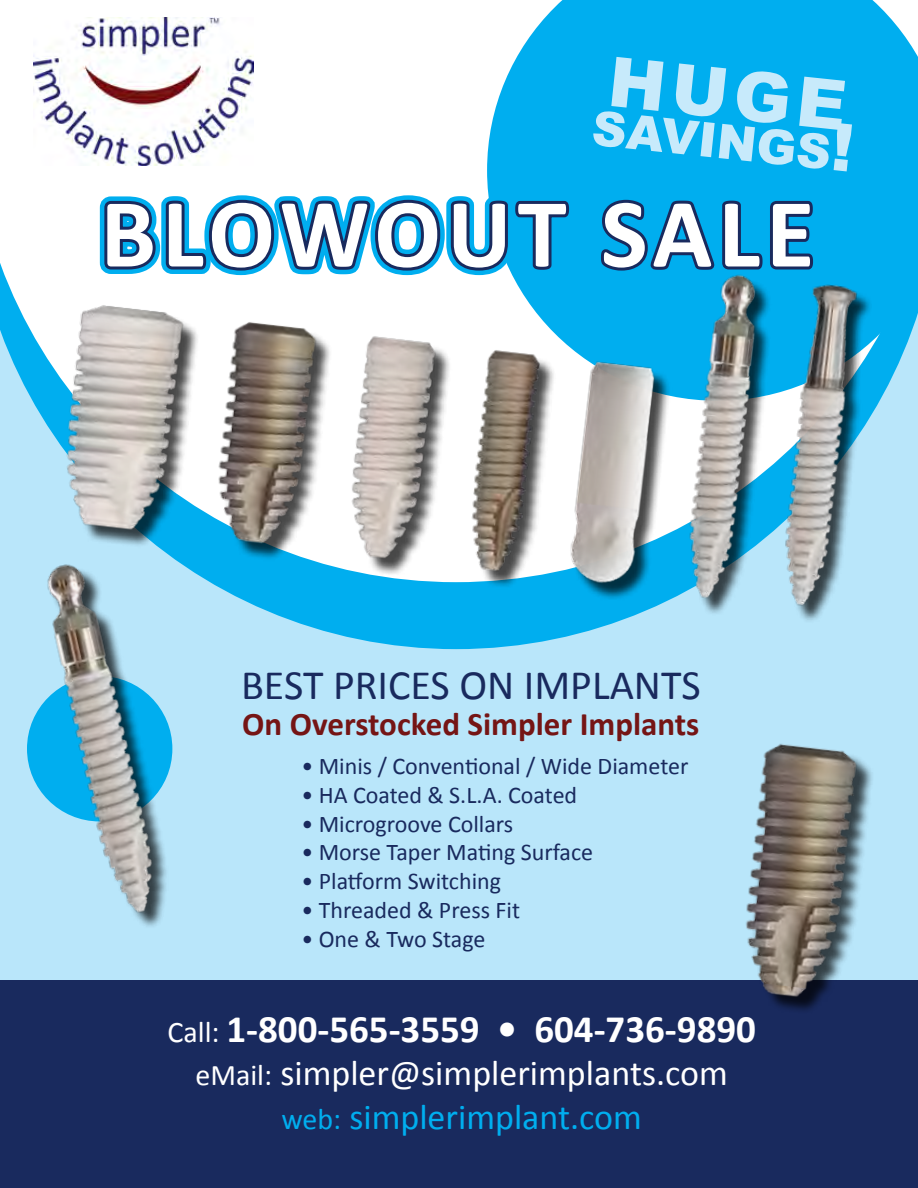
<style>
.page{position:relative;width:918px;height:1188px;background:#fff}
.page>*{position:absolute;margin:0;border:0;box-sizing:border-box;transform-origin:0 0}
.t1{font:700 99px "Calibri";letter-spacing:.06em;color:#fff}
.t2{font:900 69px "Arial";color:#c7eafb}
.t3{font:900 48px "Arial";color:#c7eafb}
.t4{font:42px "Calibri";color:#192a5e}
.t5{font:700 39px "Calibri";color:#fff}
.t6{font:36px/43.2px "Calibri";color:#fff;text-align:center}
.t7{font:700 33px "Calibri";color:#751515}
.t8{font:24px "Calibri";color:#192a5e}
.s1{font-size:66px}
.s2{font-weight:400;font-size:30px}
.s3{font-size:30px}
.s4{font-size:30px;color:#00aeef}
.s5{color:#00aeef}
</style>
<div class="page">
<div style="left:0;top:0;width:918px;height:994px;background:#b9e6fa"></div>
<svg style="left:299px;top:623px;width:315px;height:26px;fill:#00aeef"></svg>
<div style="left:0;top:0;width:880px;height:404px;background:#fff"></div>
<div style="left:0;top:981px;width:918px;height:207px;background:#192a5e"></div>
<svg style="left:487px;top:0;width:431px;height:401px;background:#16b5f0"></svg>
<svg style="left:84px;top:123px;width:746px;height:65px;background:#76d3f6"></svg>
<img style="left:17px;top:188px;width:861px;height:433px">
<img style="left:17px;top:546px;width:163px;height:380px">
<img style="left:712px;top:743px;width:171px;height:267px">
<img style="left:33px;top:17px;width:221px;height:148px">
<h2 class="t2" style="left:614px;top:31px;width:240px;rotate:6deg">HUGE</h2>
<h3 class="t3" style="left:596px;top:93px;width:263px;rotate:6deg">SAVINGS<span class="s1">!</span></h3>
<h1 class="t1" style="left:101px;top:172px;width:715px">BLOWOUT SALE</h1>
<h3 class="t4" style="left:241px;top:659px;width:461px">BEST PRICES ON IMPLANTS</h3>
<h3 class="t7" style="left:242px;top:704px;width:459px">On Overstocked Simpler Implants</h3>
<p class="t8" style="left:301px;top:751px;width:389px">• Minis / Conventional / Wide Diameter</p>
<p class="t8" style="left:301px;top:780px;width:277px">• HA Coated &amp; S.L.A. Coated</p>
<p class="t8" style="left:301px;top:809px;width:213px">• Microgroove Collars</p>
<p class="t8" style="left:301px;top:837px;width:293px">• Morse Taper Mating Surface</p>
<p class="t8" style="left:301px;top:866px;width:201px">• Platform Switching</p>
<p class="t8" style="left:301px;top:895px;width:220px">• Threaded &amp; Press Fit</p>
<p class="t8" style="left:301px;top:924px;width:186px">• One &amp; Two Stage</p>
<h3 class="t5" style="left:167px;top:1005px;width:590px"><span class="s2">Call:</span> 1-800-565-3559 • 604-736-9890</h3>
<h3 class="t6" style="left:195px;top:1050px;width:534px"><span class="s3">eMail:</span> simpler@simplerimplants.com <span class="s4">web:</span> <span class="s5">simplerimplant.com</span></h3>
</div>
